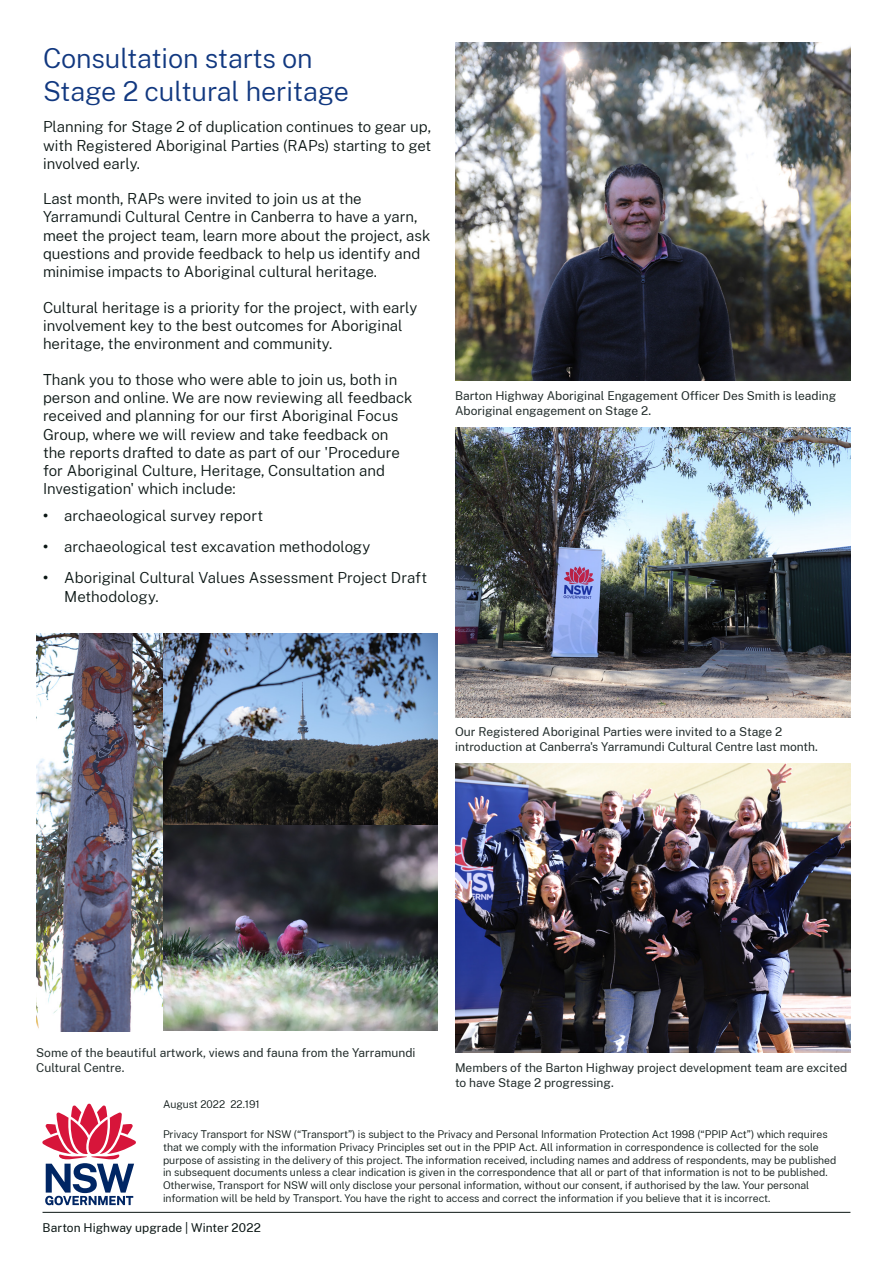
<style>
.page{position:relative;width:893px;height:1263px;background:#fff}
.page>*{position:absolute;margin:0;border:0;box-sizing:border-box;transform-origin:0 0}
.Heading_2__H2{font:300 27px/33px "Public Sans NSW";letter-spacing:-.005em;color:#113880}
.Body{font:300 15px/18.3px "Public Sans NSW";color:#0b1614}
.t1{font:12px/15px "Public Sans NSW";color:#232d2c}
.t2{font:12px "Public Sans NSW";letter-spacing:.005em;color:#0b1614}
.Body-2{font:300 10.5px/12.8px "Public Sans NSW";color:#0b1614}
.s1{font-family:"Public Sans";font-weight:700}
</style>
<div class="page">
<hr style="left:892px;top:0;width:1px;height:339px;background:#113880">
<svg style="left:42px;top:1104px;width:94px;height:101px"></svg>
<img style="left:455px;top:427px;width:395px;height:291px">
<img style="left:455px;top:43px;width:395px;height:338px">
<img style="left:455px;top:763px;width:395px;height:289px">
<img style="left:36px;top:633px;width:127px;height:398px">
<img style="left:163px;top:633px;width:275px;height:398px">
<hr style="left:43px;top:1212px;width:807px;height:1px;background:#0b1614">
<h2 class="Heading_2__H2" style="left:43px;top:40px;width:308px">Consultation starts on<br>Stage 2 cultural heritage</h2>
<p class="Body" style="left:43px;top:117px;width:390px;text-align:justify">Planning for Stage 2 of duplication continues to gear up, with Registered Aboriginal Parties (RAPs) starting to get involved early.</p>
<p class="Body" style="left:43px;top:189px;width:389px">Last month, RAPs were invited to join us at the Yarramundi Cultural Centre in Canberra to have a yarn, meet the project team, learn more about the project, ask questions and provide feedback to help us identify and minimise impacts to Aboriginal cultural heritage.</p>
<p class="Body" style="left:43px;top:297px;width:376px">Cultural heritage is a priority for the project, with early involvement key to the best outcomes for Aboriginal heritage, the environment and community.</p>
<p class="Body" style="left:43px;top:369px;width:371px">Thank you to those who were able to join us, both in person and online. We are now reviewing all feedback received and planning for our first Aboriginal Focus Group, where we will review and take feedback on the reports drafted to date as part of our 'Procedure for Aboriginal Culture, Heritage, Consultation and Investigation' which include:</p>
<p class="Body" style="left:43px;top:506px;width:222px"><span class="s1">•</span> archaeological survey report</p>
<p class="Body" style="left:43px;top:537px;width:329px"><span class="s1">•</span> archaeological test excavation methodology</p>
<p class="Body" style="left:64px;top:568px;width:364px;text-indent:-21px"><span class="s1">•</span> Aboriginal Cultural Values Assessment Project Draft<br>Methodology.</p>
<p class="t1" style="left:455px;top:387px;width:383px">Barton Highway Aboriginal Engagement Officer Des Smith is leading<br>Aboriginal engagement on Stage 2.</p>
<p class="t1" style="left:455px;top:723px;width:364px">Our Registered Aboriginal Parties were invited to a Stage 2 introduction at Canberra's Yarramundi Cultural Centre last month.</p>
<p class="t1" style="left:36px;top:1044px;width:381px">Some of the beautiful artwork, views and fauna from the Yarramundi<br>Cultural Centre.</p>
<p class="t1" style="left:455px;top:1059px;width:394px">Members of the Barton Highway project development team are excited to have Stage 2 progressing.</p>
<p class="Body-2" style="left:163px;top:1097px;width:98px">August 2022 22.191</p>
<p class="Body-2" style="left:163px;top:1127px;width:675px">Privacy Transport for NSW (“Transport”) is subject to the Privacy and Personal Information Protection Act 1998 (“PPIP Act”) which requires that we comply with the information Privacy Principles set out in the PPIP Act. All information in correspondence is collected for the sole purpose of assisting in the delivery of this project. The information received, including names and address of respondents, may be published in subsequent documents unless a clear indication is given in the correspondence that all or part of that information is not to be published.<br>Otherwise, Transport for NSW will only disclose your personal information, without our consent, if authorised by the law. Your personal information will be held by Transport. You have the right to access and correct the information if you believe that it is incorrect.</p>
<p class="t2" style="left:43px;top:1219px;width:220px">Barton Highway upgrade | Winter 2022</p>
</div>
